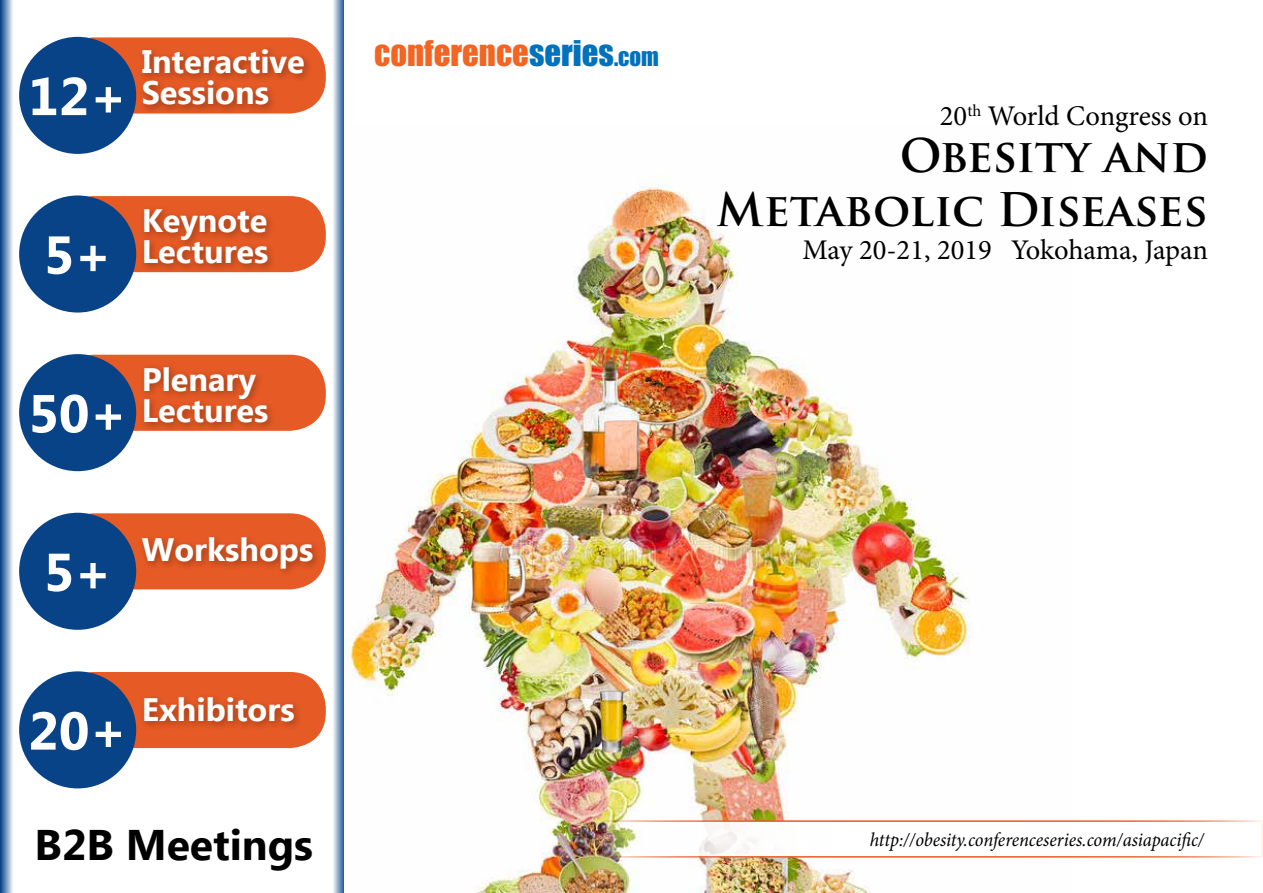
<style>
.page{position:relative;width:1263px;height:893px;background:#fff}
.page>*{position:absolute;margin:0;border:0;box-sizing:border-box;transform-origin:0 0}
.t1{font:700 53.25px "Ebrima";color:#fff}
.t2{font:700 45.15px/54.3px "Trajan Pro";color:#000;text-align:right}
.t3{font:700 42.75px "Ebrima";color:#000}
.t4{font:32.7px "Impact";color:#f26522}
.t5{font:700 32.4px/30.9px "Ebrima";color:#fff}
.t6{font:28.5px "Minion Pro";letter-spacing:-.005em;color:#000}
.t7{font:italic 19.5px "Minion Pro";letter-spacing:-.005em;color:#000;scale:.95 1}
.s1{color:#0072bc}
.s2{font-size:22.95px;color:#0072bc}
</style>
<div class="page">
<div style="left:58px;top:37px;width:268px;height:77px;background:#e65a25;border-radius:36px"></div>
<div style="left:19px;top:37px;width:117px;height:117px;background:#084388;border-radius:50%"></div>
<div style="left:138px;top:45px;width:176px;height:70px;background:#000;opacity:.3"></div>
<div style="left:58px;top:196px;width:268px;height:76px;background:#e65a25;border-radius:36px"></div>
<div style="left:19px;top:195px;width:117px;height:118px;background:#084388;border-radius:50%"></div>
<div style="left:140px;top:205px;width:137px;height:68px;background:#000;opacity:.3"></div>
<div style="left:58px;top:355px;width:268px;height:76px;background:#e65a25;border-radius:36px"></div>
<div style="left:19px;top:354px;width:117px;height:117px;background:#084388;border-radius:50%"></div>
<div style="left:140px;top:362px;width:137px;height:70px;background:#000;opacity:.3"></div>
<div style="left:58px;top:513px;width:268px;height:76px;background:#e65a25;border-radius:36px"></div>
<div style="left:19px;top:513px;width:117px;height:117px;background:#084388;border-radius:50%"></div>
<div style="left:138px;top:533px;width:184px;height:45px;background:#000;opacity:.3"></div>
<div style="left:58px;top:672px;width:268px;height:76px;background:#e65a25;border-radius:36px"></div>
<div style="left:19px;top:671px;width:117px;height:117px;background:#084388;border-radius:50%"></div>
<div style="left:140px;top:693px;width:164px;height:38px;background:#000;opacity:.3"></div>
<svg style="left:0;top:0;width:13px;height:893px"></svg>
<svg style="left:333px;top:0;width:12px;height:893px"></svg>
<img style="left:345px;top:176px;width:625px;height:717px">
<div style="left:597px;top:820px;width:666px;height:38px;background:#fff;border:2px solid #e65a25"></div>
<h1 class="t1" style="left:28px;top:57px;width:100px">12+</h1>
<p class="t5" style="left:142px;top:48px;width:165px">Interactive<br>Sessions</p>
<h1 class="t1" style="left:44px;top:215px;width:70px">5+</h1>
<p class="t5" style="left:142px;top:207px;width:128px">Keynote<br>Lectures</p>
<h1 class="t1" style="left:28px;top:374px;width:100px">50+</h1>
<p class="t5" style="left:142px;top:365px;width:128px">Plenary<br>Lectures</p>
<h1 class="t1" style="left:44px;top:532px;width:70px">5+</h1>
<p class="t5" style="left:142px;top:536px;width:173px">Workshops</p>
<h1 class="t1" style="left:28px;top:691px;width:100px">20+</h1>
<p class="t5" style="left:142px;top:696px;width:154px">Exhibitors</p>
<h3 class="t3" style="left:35px;top:813px;width:280px">B2B Meetings</h3>
<p class="t4" style="left:374px;top:28px;width:286px">CONFERENCE<span class="s1">SERIES</span><span class="s2">.COM</span></p>
<p class="t6" style="left:940px;top:97px;width:270px">20<sup>th</sup> World Congress on</p>
<h2 class="t2" style="left:717px;top:129px;width:493px">Obesity and<br>Metabolic Diseases</h2>
<p class="t6" style="left:803px;top:231px;width:407px">May 20-21, 2019 Yokohama, Japan</p>
<p class="t7" style="left:870px;top:827px;width:354px">http://obesity.conferenceseries.com/asiapacific/</p>
</div>
